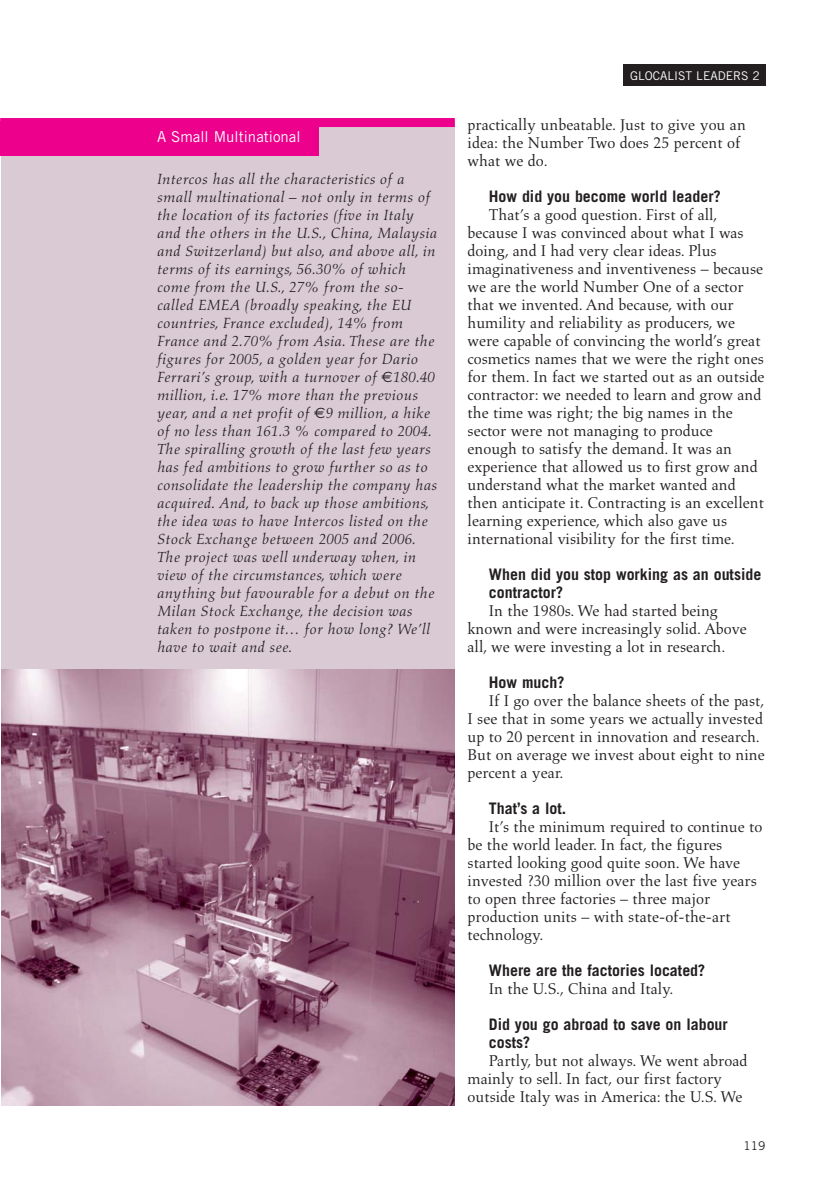
<style>
.page{position:relative;width:838px;height:1191px;background:#fff}
.page>*{position:absolute;margin:0;border:0;box-sizing:border-box;transform-origin:0 0}
.t1{font:15.9px/18px "Aldus";color:#231f20}
.t2{font:700 15.9px/18px "Trade Gothic";color:#231f20}
.t3{font:italic 15px/18px "Aldus";letter-spacing:.01em;color:#231f20}
.t4{font:15px "Trade Gothic";color:#fff}
.t5{font:12px "Trade Gothic";color:#fff}
.t6{font:12px "Trade Gothic";color:#231f20}
.s1{font-family:"Euro Sans";font-style:normal}
</style>
<div class="page">
<div style="left:623px;top:65px;width:143px;height:21px;background:#231f20"></div>
<div style="left:1px;top:121px;width:454px;height:710px;background:#dacad3"></div>
<div style="left:1px;top:121px;width:318px;height:35px;background:#ec008c"></div>
<div style="left:0;top:118px;width:455px;height:9px;background:#ec008c"></div>
<img style="left:2px;top:670px;width:453px;height:435px">
<p class="t4" style="left:157px;top:131px;width:145px">A Small Multinational</p>
<p class="t3" style="left:157px;top:171px;width:282px">Intercos has all the characteristics of a small multinational – not only in terms of the location of its factories (five in Italy and the others in the U.S., China, Malaysia and Switzerland) but also, and above all, in terms of its earnings, 56.30% of which come from the U.S., 27% from the so&shy;called EMEA (broadly speaking, the EU countries, France excluded), 14% from France and 2.70% from Asia. These are the figures for 2005, a golden year for Dario Ferrari’s group, with a turnover of <span class="s1">€</span>180.40 million, i.e. 17% more than the previous year, and a net profit of <span class="s1">€</span>9 million, a hike of no less than 161.3 % compared to 2004.<br>The spiralling growth of the last few years has fed ambitions to grow further so as to consolidate the leadership the company has acquired. And, to back up those ambitions, the idea was to have Intercos listed on the Stock Exchange between 2005 and 2006.<br>The project was well underway when, in view of the circumstances, which were anything but favourable for a debut on the Milan Stock Exchange, the decision was taken to postpone it… for how long? We’ll have to wait and see.</p>
<p class="t5" style="left:630px;top:71px;width:131px">GLOCALIST LEADERS 2</p>
<p class="t1" style="left:467px;top:117px;width:280px">practically unbeatable. Just to give you an idea: the Number Two does 25 percent of what we do.</p>
<p class="t2" style="left:489px;top:188px;width:233px">How did you become world leader?</p>
<p class="t1" style="left:467px;top:207px;width:298px;text-indent:21px">That’s a good question. First of all, because I was convinced about what I was doing, and I had very clear ideas. Plus imaginativeness and inventiveness – because we are the world Number One of a sector that we invented. And because, with our humility and reliability as producers, we were capable of convincing the world’s great cosmetics names that we were the right ones for them. In fact we started out as an outside contractor: we needed to learn and grow and the time was right; the big names in the sector were not managing to produce enough to satisfy the demand. It was an experience that allowed us to first grow and understand what the market wanted and then anticipate it. Contracting is an excellent learning experience, which also gave us international visibility for the first time.</p>
<p class="t2" style="left:489px;top:566px;width:274px">When did you stop working as an outside contractor?</p>
<p class="t1" style="left:467px;top:603px;width:281px;text-indent:21px">In the 1980s. We had started being known and were increasingly solid. Above all, we were investing a lot in research.</p>
<p class="t2" style="left:489px;top:674px;width:77px">How much?</p>
<p class="t1" style="left:467px;top:693px;width:299px;text-indent:21px">If I go over the balance sheets of the past, I see that in some years we actually invested up to 20 percent in innovation and research.<br>But on average we invest about eight to nine percent a year.</p>
<p class="t2" style="left:489px;top:800px;width:79px">That’s a lot.</p>
<p class="t1" style="left:467px;top:819px;width:296px;text-indent:21px">It’s the minimum required to continue to be the world leader. In fact, the figures started looking good quite soon. We have invested ?30 million over the last five years to open three factories – three major production units – with state-of-the-art technology.</p>
<p class="t2" style="left:489px;top:962px;width:218px">Where are the factories located?</p>
<p class="t1" style="left:489px;top:981px;width:186px">In the U.S., China and Italy.</p>
<p class="t2" style="left:489px;top:1016px;width:240px">Did you go abroad to save on labour costs?</p>
<p class="t1" style="left:467px;top:1053px;width:281px;text-indent:21px">Partly, but not always. We went abroad mainly to sell. In fact, our first factory outside Italy was in America: the U.S. We</p>
<p class="t6" style="left:743px;top:1141px;width:23px">119</p>
</div>
